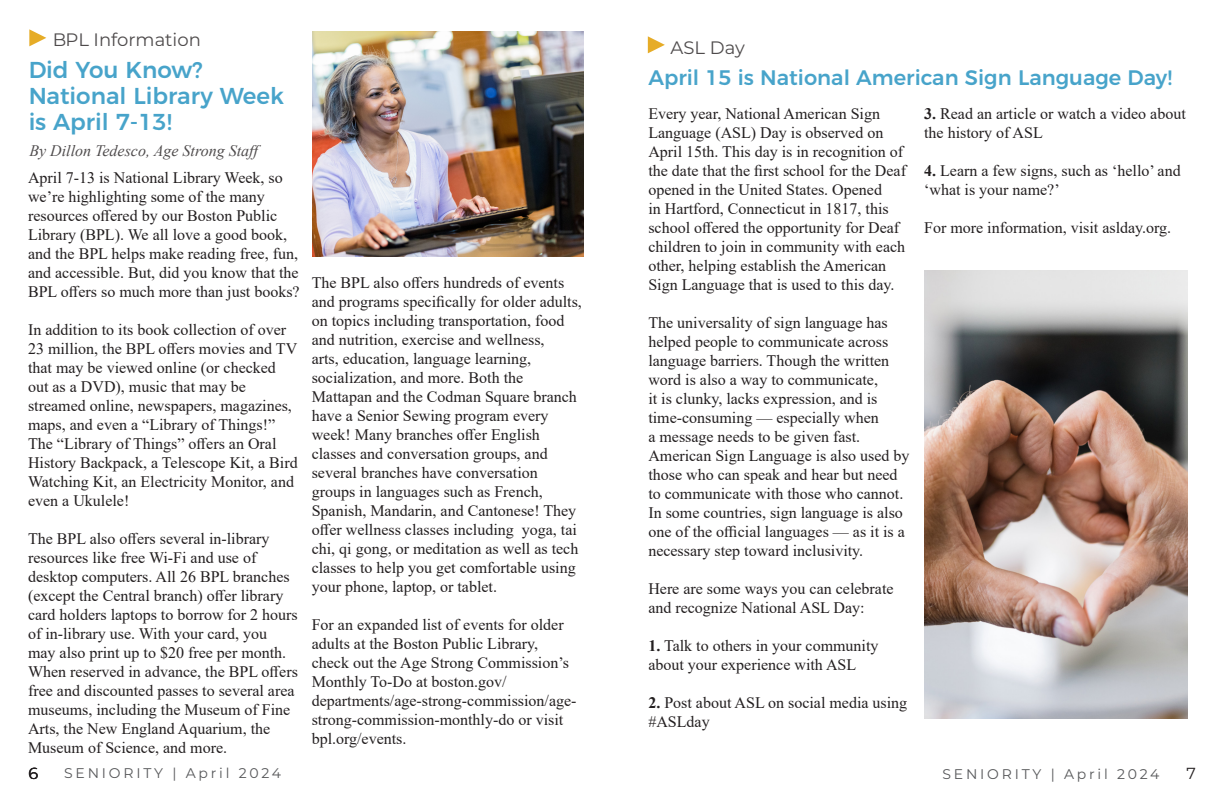
<style>
.page{position:relative;width:1224px;height:792px;background:#fff}
.page>*{position:absolute;margin:0;border:0;box-sizing:border-box;transform-origin:0 0}
.t1{font:500 23px/26px "Montserrat";color:#1a8dbd}
.t2{font:500 21px "Montserrat";color:#1a8dbd}
.t3{font:18px "Montserrat";color:#231f20}
.t4{font:16px/19px "Times New Roman";color:#231f20}
.t5{font:italic 16px "Times New Roman";color:#231f20}
.page_number{font:16px "Montserrat";color:#231f20}
.t6{font:14px "Montserrat";letter-spacing:.2em;color:#57585a}
.s1{font-weight:700}
</style>
<div class="page">
<svg style="left:29px;top:29px;width:17px;height:17px"></svg>
<img style="left:312px;top:31px;width:272px;height:225px">
<img style="left:924px;top:270px;width:264px;height:448px">
<svg style="left:648px;top:36px;width:17px;height:17px"></svg>
<p class="t3" style="left:52px;top:27px;width:150px">BPL Information</p>
<h1 class="t1" style="left:28px;top:55px;width:257px">Did You Know?<br>National Library Week is April 7-13!</h1>
<p class="t5" style="left:29px;top:140px;width:236px">By Dillon Tedesco, Age Strong Staff</p>
<p class="t4" style="left:28px;top:167px;width:273px">April 7-13 is National Library Week, so we’re highlighting some of the many resources offered by our Boston Public Library (BPL). We all love a good book, and the BPL helps make reading free, fun, and accessible. But, did you know that the BPL offers so much more than just books?</p>
<p class="t4" style="left:28px;top:319px;width:271px">In addition to its book collection of over 23 million, the BPL offers movies and TV that may be viewed online (or checked out as a DVD), music that may be streamed online, newspapers, magazines, maps, and even a “Library of Things!” The “Library of Things” offers an Oral History Backpack, a Telescope Kit, a Bird Watching Kit, an Electricity Monitor, and even a Ukulele!</p>
<p class="t4" style="left:28px;top:528px;width:271px">The BPL also offers several in-library resources like free Wi-Fi and use of desktop computers. All 26 BPL branches (except the Central branch) offer library card holders laptops to borrow for 2 hours of in-library use. With your card, you may also print up to $20 free per month.<br>When reserved in advance, the BPL offers free and discounted passes to several area museums, including the Museum of Fine Arts, the New England Aquarium, the Museum of Science, and more.</p>
<p class="t4" style="left:312px;top:272px;width:272px">The BPL also offers hundreds of events and programs specifically for older adults, on topics including transportation, food and nutrition, exercise and wellness,<br>arts, education, language learning, socialization, and more. Both the Mattapan and the Codman Square branch have a Senior Sewing program every week! Many branches offer English classes and conversation groups, and several branches have conversation groups in languages such as French, Spanish, Mandarin, and Cantonese! They offer wellness classes including yoga, tai chi, qi gong, or meditation as well as tech classes to help you get comfortable using your phone, laptop, or tablet.</p>
<p class="t4" style="left:312px;top:614px;width:266px">For an expanded list of events for older adults at the Boston Public Library, check out the Age Strong Commission’s Monthly To-Do at boston.gov/ departments/age-strong-commission/age&shy;strong-commission-monthly-do or visit</p>
<p class="t4" style="left:312px;top:728px;width:96px">bpl.org/events.</p>
<p class="t3" style="left:671px;top:35px;width:76px">ASL Day</p>
<h2 class="t2" style="left:648px;top:61px;width:525px">April 15 is National American Sign Language Day!</h2>
<p class="t4" style="left:648px;top:103px;width:259px">Every year, National American Sign Language (ASL) Day is observed on April 15th. This day is in recognition of the date that the first school for the Deaf opened in the United States. Opened<br>in Hartford, Connecticut in 1817, this school offered the opportunity for Deaf children to join in community with each other, helping establish the American Sign Language that is used to this day.</p>
<p class="t4" style="left:648px;top:312px;width:263px">The universality of sign language has helped people to communicate across language barriers. Though the written word is also a way to communicate,<br>it is clunky, lacks expression, and is time-consuming — especially when<br>a message needs to be given fast.<br>American Sign Language is also used by those who can speak and hear but need to communicate with those who cannot.<br>In some countries, sign language is also one of the official languages — as it is a necessary step toward inclusivity.</p>
<p class="t4" style="left:648px;top:578px;width:247px">Here are some ways you can celebrate and recognize National ASL Day:</p>
<p class="t4" style="left:648px;top:635px;width:232px"><span class="s1">1.</span> Talk to others in your community about your experience with ASL</p>
<p class="t4" style="left:648px;top:692px;width:260px"><span class="s1">2.</span> Post about ASL on social media using #ASLday</p>
<p class="t4" style="left:924px;top:103px;width:263px"><span class="s1">3.</span> Read an article or watch a video about the history of ASL</p>
<p class="t4" style="left:924px;top:160px;width:258px"><span class="s1">4.</span> Learn a few signs, such as ‘hello’ and ‘what is your name?’</p>
<p class="t4" style="left:924px;top:217px;width:249px">For more information, visit aslday.org.</p>
<p class="page_number" style="left:28px;top:762px;width:11px">6</p>
<p class="t6" style="left:64px;top:763px;width:219px">SENIORITY | April 2024</p>
<p class="t6" style="left:943px;top:765px;width:219px">SENIORITY | April 2024</p>
<p class="page_number" style="left:1187px;top:762px;width:11px">7</p>
</div>
